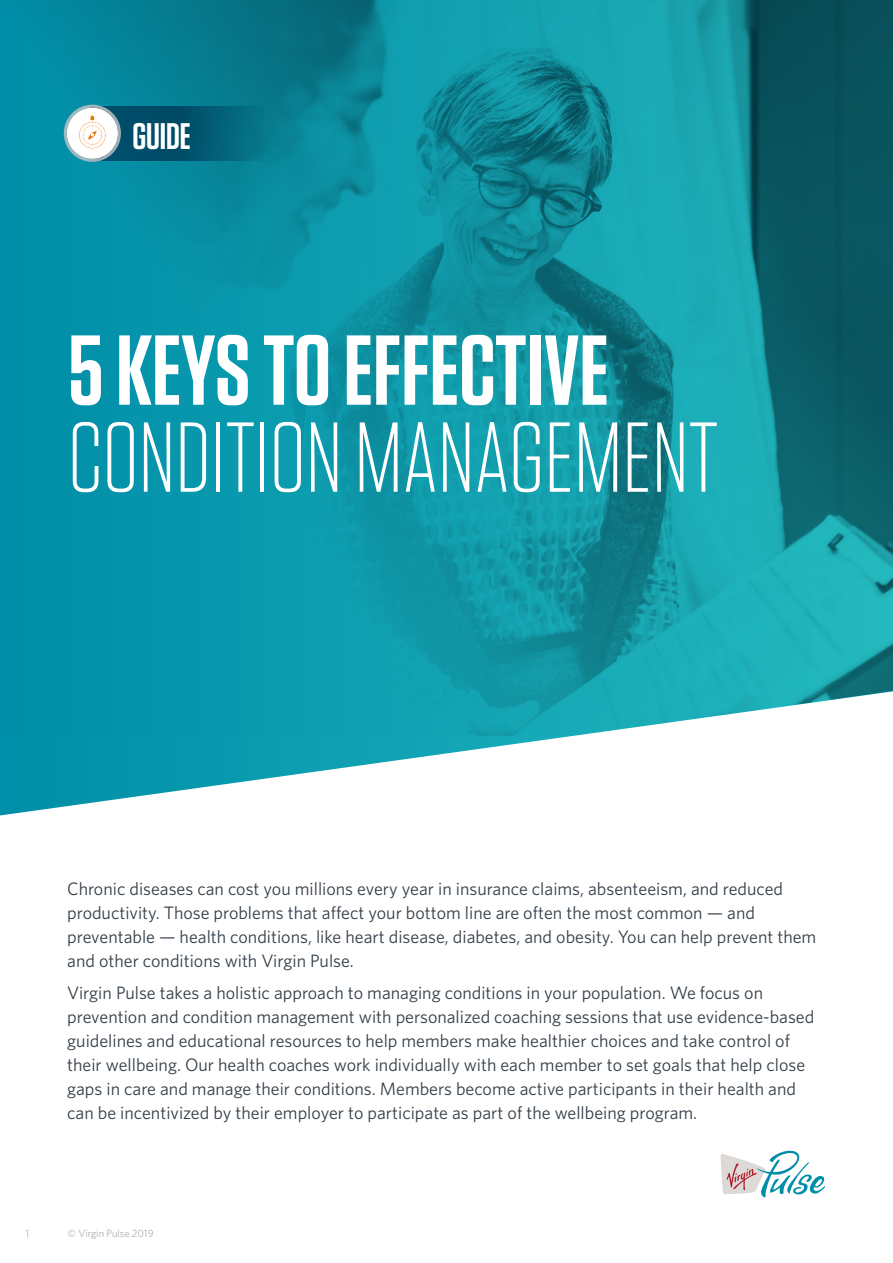
<style>
.page{position:relative;width:893px;height:1263px;background:#fff}
.page>*{position:absolute;margin:0;border:0;box-sizing:border-box;transform-origin:0 0}
.t1{font:300 99px "Tungsten";color:#fff}
.t2{font:600 99px "Tungsten";color:#fff}
.t3{font:600 36.9px "Tungsten";letter-spacing:-.005em;color:#fff}
.t4{font:18px/24px "Whitney";color:#333e48}
.t5{font:300 10.5px "Whitney";color:#939598}
</style>
<div class="page">
<svg style="left:0;top:736px;width:572px;height:80px"></svg>
<img style="left:0;top:0;width:893px;height:736px">
<svg style="left:720px;top:1151px;width:105px;height:46px"></svg>
<svg style="left:101px;top:106px;width:163px;height:54px;background:#035972"></svg>
<div style="left:67px;top:108px;width:51px;height:51px;background:#fff;border-radius:50%"></div>
<div style="left:64px;top:105px;width:57px;height:57px;border:3px solid #bec1c4;border-radius:50%"></div>
<svg style="left:78px;top:115px;width:28px;height:34px"></svg>
<h2 class="t3" style="left:132px;top:117px;width:60px">GUIDE</h2>
<h1 class="t2" style="left:68px;top:318px;width:542px">5 KEYS TO EFFECTIVE</h1>
<h1 class="t1" style="left:68px;top:407px;width:652px">CONDITION MANAGEMENT</h1>
<p class="t4" style="left:67px;top:876px;width:751px">Chronic diseases can cost you millions every year in insurance claims, absenteeism, and reduced productivity. Those problems that affect your bottom line are often the most common — and preventable — health conditions, like heart disease, diabetes, and obesity. You can help prevent them and other conditions with Virgin Pulse.</p>
<p class="t4" style="left:67px;top:981px;width:749px">Virgin Pulse takes a holistic approach to managing conditions in your population. We focus on prevention and condition management with personalized coaching sessions that use evidence-based guidelines and educational resources to help members make healthier choices and take control of their wellbeing. Our health coaches work individually with each member to set goals that help close gaps in care and manage their conditions. Members become active participants in their health and can be incentivized by their employer to participate as part of the wellbeing program.</p>
<p class="t5" style="left:26px;top:1227px;width:5px">1</p>
<p class="t5" style="left:68px;top:1227px;width:88px">© Virgin Pulse 2019</p>
</div>
